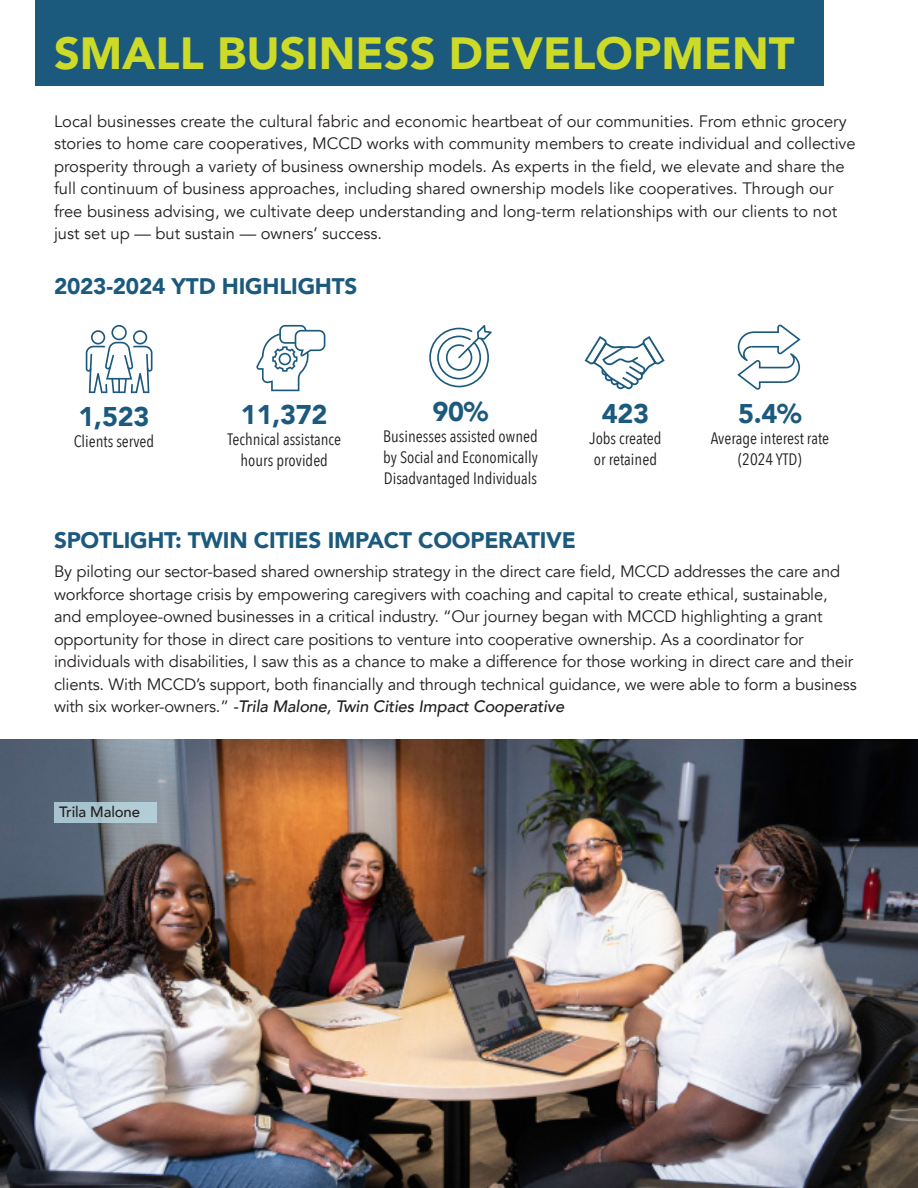
<style>
.page{position:relative;width:918px;height:1188px;background:#fff}
.page>*{position:absolute;margin:0;border:0;box-sizing:border-box;transform-origin:0 0}
.t1{font:900 45px "Avenir";color:#cddb28}
.t2{font:900 27px "Avenir";letter-spacing:-.01em;color:#1c5a7d}
.t3{font:900 22.5px "Avenir";letter-spacing:-.01em;color:#1c5a7d}
.t4{font:16.5px/22.5px "Avenir";letter-spacing:-.01em;color:#231f20}
.t5{font:16.5px/21px "Avenir Next Condensed";color:#231f20;text-align:center}
.t6{font:500 15px "Avenir";letter-spacing:-.01em;color:#231f20}
.s1{font-weight:500;font-style:italic}
</style>
<div class="page">
<div style="left:35px;top:0;width:789px;height:86px;background:#1c5a7d"></div>
<img style="left:0;top:739px;width:918px;height:449px">
<svg style="left:429px;top:325px;width:63px;height:62px"></svg>
<svg style="left:86px;top:325px;width:67px;height:68px"></svg>
<svg style="left:256px;top:325px;width:69px;height:66px"></svg>
<svg style="left:585px;top:336px;width:80px;height:53px"></svg>
<svg style="left:737px;top:324px;width:64px;height:66px"></svg>
<div style="left:54px;top:802px;width:103px;height:21px;background:#adc6cf"></div>
<p class="t1" style="left:54px;top:15px;width:742px">SMALL BUSINESS DEVELOPMENT</p>
<p class="t4" style="left:54px;top:110px;width:803px">Local businesses create the cultural fabric and economic heartbeat of our communities. From ethnic grocery stories to home care cooperatives, MCCD works with community members to create individual and collective prosperity through a variety of business ownership models. As experts in the field, we elevate and share the full continuum of business approaches, including shared ownership models like cooperatives. Through our free business advising, we cultivate deep understanding and long-term relationships with our clients to not just set up — but sustain — owners’ success.</p>
<p class="t3" style="left:54px;top:267px;width:305px">2023-2024 YTD HIGHLIGHTS</p>
<p class="t2" style="left:79px;top:394px;width:72px">1,523</p>
<p class="t5" style="left:74px;top:430px;width:82px">Clients served</p>
<p class="t2" style="left:241px;top:392px;width:88px">11,372</p>
<p class="t5" style="left:227px;top:428px;width:115px">Technical assistance hours provided</p>
<p class="t2" style="left:433px;top:388px;width:57px">90%</p>
<p class="t5" style="left:383px;top:425px;width:156px">Businesses assisted owned</p>
<p class="t5" style="left:383px;top:446px;width:156px">by Social and Economically</p>
<p class="t5" style="left:384px;top:467px;width:155px">Disadvantaged Individuals</p>
<p class="t2" style="left:602px;top:391px;width:49px">423</p>
<p class="t5" style="left:589px;top:427px;width:74px;text-align:left">Jobs created or retained</p>
<p class="t3" style="left:54px;top:520px;width:523px">SPOTLIGHT: TWIN CITIES IMPACT COOPERATIVE</p>
<p class="t2" style="left:738px;top:391px;width:65px">5.4%</p>
<p class="t5" style="left:711px;top:427px;width:120px">Average interest rate (2024 YTD)</p>
<p class="t4" style="left:54px;top:561px;width:804px">By piloting our sector-based shared ownership strategy in the direct care field, MCCD addresses the care and workforce shortage crisis by empowering caregivers with coaching and capital to create ethical, sustainable, and employee-owned businesses in a critical industry. “Our journey began with MCCD highlighting a grant opportunity for those in direct care positions to venture into cooperative ownership. As a coordinator for individuals with disabilities, I saw this as a chance to make a difference for those working in direct care and their clients. With MCCD’s support, both financially and through technical guidance, we were able to form a business with six worker-owners.” <span class="s1">-Trila Malone, Twin Cities Impact Cooperative</span></p>
<p class="t6" style="left:59px;top:799px;width:82px">Trila Malone</p>
</div>
